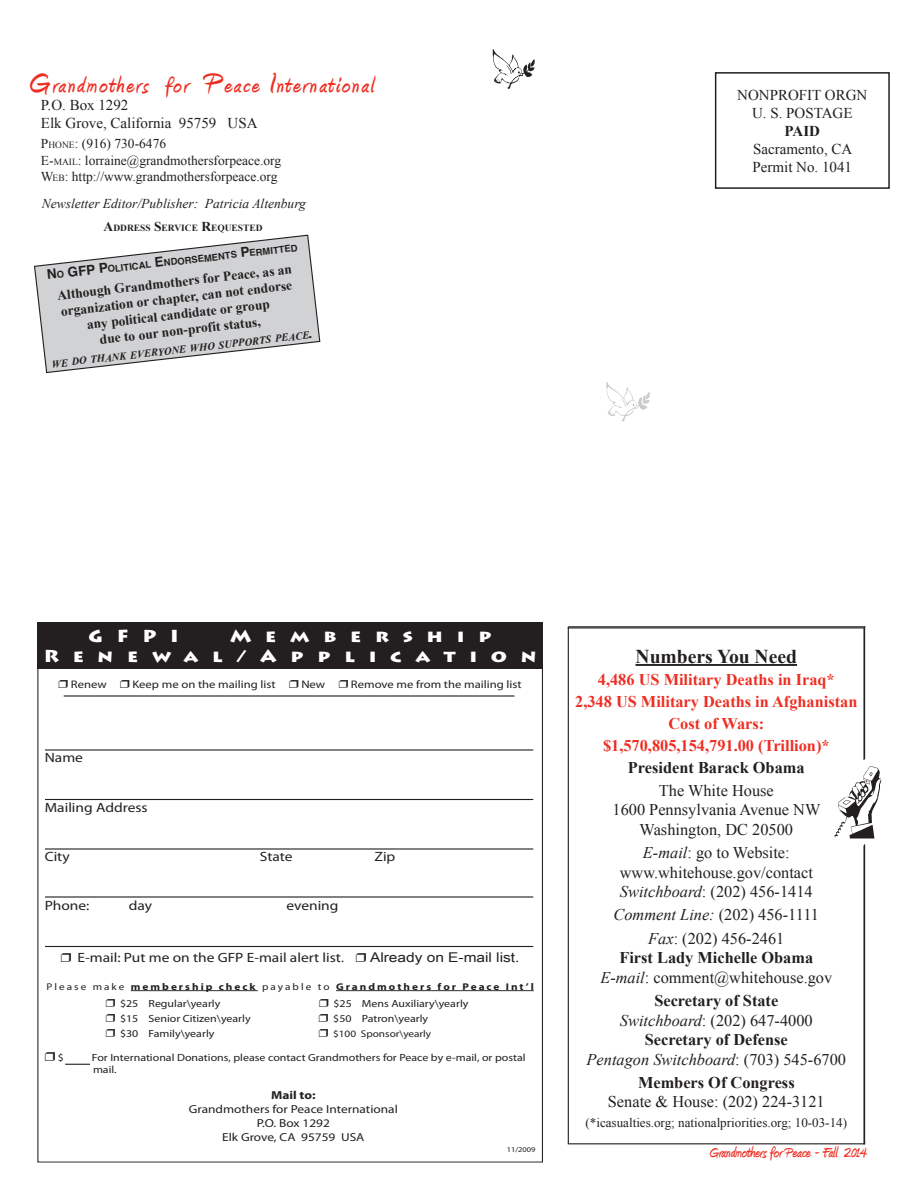
<style>
.page{position:relative;width:918px;height:1188px;background:#fff}
.page>*{position:absolute;margin:0;border:0;box-sizing:border-box;transform-origin:0 0}
.t1{font:700 26.25px "Amienne";letter-spacing:.075em;color:#ee2e22;scale:1.07 1}
.t2{font:700 19.65px "Times New Roman";color:#231f20}
.t3{font:700 18px "Amienne";color:#ee2e22}
.t4{font:900 17.1px/20.5px "Lithos Pro";letter-spacing:.7em;color:#fff;scale:1.15 1}
.t5{font:16.35px/19.6px "Times New Roman";color:#231f20;text-align:center}
.t6{font:700 16.35px/19.6px "Times New Roman";color:#231f20;text-align:center}
.t7{font:700 16.35px/21.9px "Times New Roman";color:#ee2e22;text-align:center}
.t8{font:15px/18px "Times New Roman";color:#231f20}
.t9{font:700 15px "Times New Roman";color:#231f20}
.t10{font:700 13.5px/16.2px "Times New Roman";color:#231f20;text-align:center}
.t11{font:13.5px "Myriad Pro";color:#231f20;scale:1.15 1}
.t12{font:13.5px/16.2px "Times New Roman";color:#231f20}
.t13{font:italic 13.5px "Times New Roman";color:#231f20}
.t14{font:700 13.5px "Helvetica";color:#231f20}
.t15{font:13.05px "Times New Roman";color:#231f20}
.t16{font:12.3px "Arial Unicode MS";color:#231f20;scale:1.15 1}
.t17{font:11.55px/14px "Myriad Pro";color:#231f20;text-align:center;scale:1.15 1}
.t18{font:700 11.55px "Myriad Pro";color:#231f20;scale:1.15 1}
.t19{font:10.95px "Myriad Pro";color:#231f20;scale:1.15 1}
.t20{font:italic 700 10.5px "Times New Roman";color:#231f20}
.t21{font:10.35px/12.5px "Myriad Pro";color:#231f20;scale:1.15 1}
.t22{font:700 9.75px "Myriad Pro";letter-spacing:.18em;color:#231f20;scale:1.15 1}
.t23{font:9.75px "Myriad Pro";color:#231f20;scale:1.15 1}
.t24{font:700 9.45px "Helvetica";color:#231f20}
.t25{font:700 9.45px "Times New Roman";color:#231f20}
.t26{font:7.35px "Myriad Pro";color:#231f20;scale:1.15 1}
.s1{font-size:37.5px}
.s2{font-size:9.45px}
.s3{font-size:13.5px}
.s4{font-size:15px}
.s5{font-family:"Arial Unicode MS"}
.s6{font-family:"Arial Unicode MS";font-size:12.3px}
.s7{font-size:12.3px}
.s8{font-weight:400}
.s9{font-family:"Arial Unicode MS";font-size:10.95px}
.s10{font-family:"Myriad Pro";font-size:10.35px}
.s11{font-style:italic}
.s12{font-weight:700}
.s13{font-weight:400;font-style:italic}
</style>
<div class="page">
<hr style="left:131px;top:990px;width:127px;height:1px;background:#231f20">
<hr style="left:336px;top:990px;width:198px;height:1px;background:#231f20">
<div style="left:37px;top:622px;width:506px;height:47px;background:#231f20"></div>
<hr style="left:45px;top:749px;width:488px;height:2px;background:#231f20">
<hr style="left:45px;top:799px;width:488px;height:1px;background:#231f20">
<hr style="left:45px;top:848px;width:488px;height:2px;background:#231f20">
<hr style="left:45px;top:896px;width:488px;height:2px;background:#231f20">
<svg style="left:65px;top:1064px;width:25px;height:1px"></svg>
<hr style="left:45px;top:946px;width:488px;height:1px;background:#231f20">
<hr style="left:64px;top:695px;width:450px;height:2px;background:#231f20">
<hr style="left:636px;top:664px;width:161px;height:2px;background:#231f20">
<img style="left:834px;top:766px;width:48px;height:73px">
<hr style="left:568px;top:627px;width:297px;height:1px;background:#231f20">
<hr style="left:863px;top:628px;width:2px;height:132px;background:#231f20">
<hr style="left:863px;top:845px;width:2px;height:299px;background:#231f20">
<div style="left:715px;top:72px;width:175px;height:117px;border:2px solid #231f20"></div>
<svg style="left:492px;top:49px;width:43px;height:40px"></svg>
<svg style="left:606px;top:382px;width:44px;height:40px"></svg>
<hr style="left:568px;top:626px;width:297px;height:1px;background:#231f20">
<hr style="left:568px;top:627px;width:1px;height:517px;background:#231f20">
<hr style="left:568px;top:1143px;width:297px;height:1px;background:#231f20">
<hr style="left:864px;top:844px;width:1px;height:299px;background:#231f20">
<svg style="left:34px;top:234px;width:287px;height:140px"></svg>
<h1 class="t1" style="left:27px;top:74px;width:325px"><span class="s1">G</span>randmothers for <span class="s1">P</span>eace <span class="s1">I</span>nternational</h1>
<p class="t8" style="left:41px;top:96px;width:218px">P.O. Box 1292<br>Elk Grove, California 95759 USA</p>
<p class="t12" style="left:41px;top:136px;width:242px">P<span class="s2">HONE</span>: (916) 730-6476<br>E-<span class="s2">MAIL</span>: lorraine@grandmothersforpeace.org<br>W<span class="s2">EB</span>: http://www.grandmothersforpeace.org</p>
<p class="t13" style="left:42px;top:194px;width:265px">Newsletter Editor/Publisher: Patricia Altenburg</p>
<p class="t25" style="left:104px;top:222px;width:160px"><span class="s3">A</span>DDRESS <span class="s3">S</span>ERVICE <span class="s3">R</span>EQUESTED</p>
<p class="t24" style="left:249px;top:246px;width:50px;rotate:-7deg">ermitted</p>
<p class="t10" style="left:56px;top:286px;width:237px;rotate:-6deg">Although Grandmothers for Peace, as an organization or chapter, can not endorse any political candidate or group<br>due to our non-profit status,</p>
<p class="t24" style="left:163px;top:256px;width:73px;rotate:-7deg">ndors ements</p>
<p class="t14" style="left:67px;top:261px;width:42px;rotate:-6deg">GFP P</p>
<p class="t24" style="left:107px;top:262px;width:45px;rotate:-7deg">olitical</p>
<p class="t20" style="left:51px;top:356px;width:264px;rotate:-6deg">we do thank everyone who supports peace<span class="s4">.</span></p>
<p class="t8" style="left:737px;top:85px;width:132px;text-align:center">NONPROFIT ORGN<br>U. S. POSTAGE</p>
<p class="t9" style="left:785px;top:120px;width:37px">PAID</p>
<p class="t8" style="left:753px;top:139px;width:101px">Sacramento, CA<br>Permit No. 1041</p>
<p class="t4" style="left:44px;top:626px;width:430px;text-indent:186px">Membership<br>Renewal/Application</p>
<p class="t4" style="left:89px;top:626px;width:80px">GFPI</p>
<p class="t19" style="left:59px;top:678px;width:404px"><span class="s5">❒</span> Renew <span class="s5">❒</span> Keep me on the mailing list <span class="s5">❒</span> New <span class="s5">❒</span> Remove me from the mailing list</p>
<p class="t11" style="left:45px;top:750px;width:35px">Name</p>
<p class="t11" style="left:45px;top:799px;width:91px">Mailing Address</p>
<p class="t11" style="left:45px;top:848px;width:23px">City</p>
<p class="t11" style="left:260px;top:848px;width:30px">State</p>
<p class="t11" style="left:374px;top:848px;width:20px">Zip</p>
<p class="t11" style="left:45px;top:897px;width:40px">Phone:</p>
<p class="t11" style="left:129px;top:897px;width:22px">day</p>
<p class="t11" style="left:286px;top:897px;width:47px">evening</p>
<p class="t11" style="left:61px;top:949px;width:400px"><span class="s6">❒</span> E-mail: Put me on the GFP E-mail alert list<span class="s7">.</span> <span class="s6">❒</span> <span class="s5">Already on E-mail list.</span></p>
<p class="t22" style="left:46px;top:980px;width:425px"><span class="s8">Please make</span> membership check <span class="s8">payable to</span> Grandmothers for Peace Int’l</p>
<p class="t21" style="left:106px;top:997px;width:101px"><span class="s9">❒</span> $25 Regular\yearly</p>
<p class="t21" style="left:319px;top:997px;width:131px"><span class="s9">❒</span> $25 Mens Auxiliary\yearly</p>
<p class="t21" style="left:106px;top:1012px;width:128px"><span class="s9">❒</span> $15 Senior Citizen\yearly</p>
<p class="t21" style="left:319px;top:1012px;width:96px"><span class="s9">❒</span> $50 Patron\yearly</p>
<p class="t21" style="left:106px;top:1027px;width:96px"><span class="s9">❒</span> $30 Family\yearly</p>
<p class="t23" style="left:319px;top:1028px;width:99px"><span class="s9">❒</span> $100 Sponsor\yearly</p>
<p class="t16" style="left:45px;top:1047px;width:18px">❒ <span class="s10">$</span></p>
<p class="t21" style="left:92px;top:1051px;width:379px">For International Donations, please contact Grandmothers for Peace by e-mail, or postal mail.</p>
<p class="t18" style="left:271px;top:1087px;width:40px">Mail to:</p>
<p class="t17" style="left:189px;top:1102px;width:183px">Grandmothers for Peace International<br>P.O. Box 1292<br>Elk Grove, CA 95759 USA</p>
<p class="t26" style="left:507px;top:1145px;width:27px">11/2009</p>
<p class="t2" style="left:636px;top:643px;width:163px">Numbers You Need</p>
<p class="t7" style="left:575px;top:668px;width:284px">4,486 US Military Deaths in Iraq*<br>2,348 US Military Deaths in Afghanistan<br>Cost of Wars:<br>$1,570,805,154,791.00 (Trillion)*</p>
<p class="t6" style="left:628px;top:757px;width:178px">President Barack Obama</p>
<p class="t5" style="left:613px;top:780px;width:209px">The White House<br>1600 Pennsylvania Avenue NW<br>Washington, DC 20500</p>
<p class="t5" style="left:620px;top:843px;width:195px"><span class="s11">E-mail</span>: go to Website: www.whitehouse.gov/contact<br><span class="s11">Switchboard</span>: (202) 456-1414</p>
<p class="t5" style="left:614px;top:903px;width:207px;line-height:23.1px"><span class="s11">Comment Line:</span> (202) 456-1111<br><span class="s11">Fax</span>: (202) 456-2461</p>
<p class="t5" style="left:600px;top:948px;width:233px"><span class="s12">First Lady Michelle Obama<br></span><span class="s11">E-mail</span>: comment@whitehouse.gov</p>
<p class="t6" style="left:587px;top:990px;width:261px">Secretary of State<br><span class="s13">Switchboard</span><span class="s8">: (202) 647-4000<br></span>Secretary of Defense<br><span class="s13">Pentagon Switchboard</span><span class="s8">: (703) 545-6700</span></p>
<p class="t6" style="left:638px;top:1072px;width:158px">Members Of Congress</p>
<p class="t5" style="left:608px;top:1092px;width:218px">Senate &amp; House: (202) 224-3121</p>
<p class="t15" style="left:586px;top:1114px;width:263px">(*icasualties.org; nationalpriorities.org; 10-03-14)</p>
<p class="t3" style="left:709px;top:1145px;width:158px">Grandmothers for Peace - Fall 2014</p>
</div>
